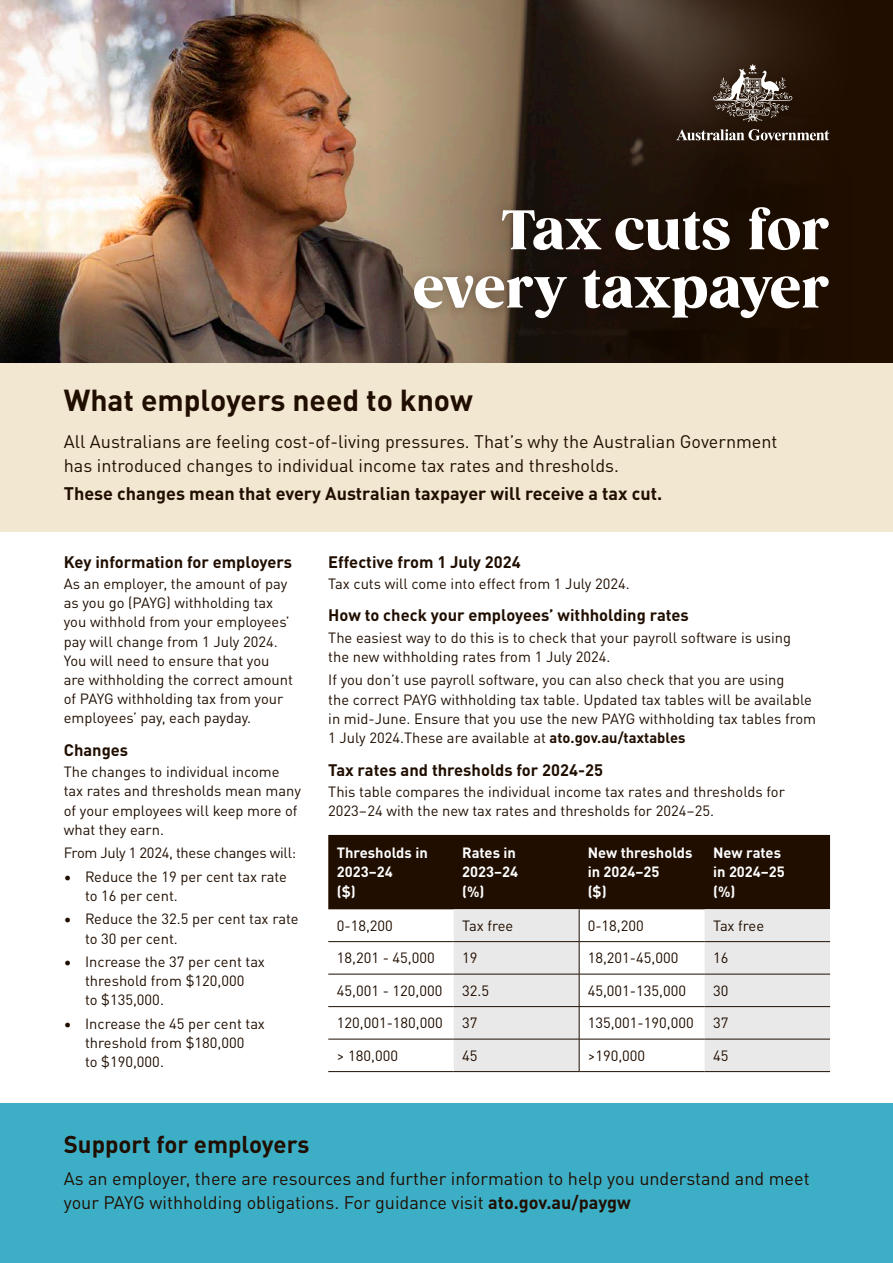
<style>
.page{position:relative;width:893px;height:1263px;background:#fff}
.page>*{position:absolute;margin:0;border:0;box-sizing:border-box;transform-origin:0 0}
.t1{font:900 53.85px/58.2px "Gazpacho";letter-spacing:.01em;color:#fff;text-align:right}
.t2{font:700 30px "DIN Pro";color:#200e00}
.t3{font:700 24px "DIN Pro";color:#200e00}
.t4{font:18px/24px "DIN Pro";color:#200e00}
.t5{font:700 18px "DIN Pro";color:#200e00}
.t6{font:700 16.5px "DIN Pro";color:#200e00}
.t7{font:14.7px/19.2px "DIN Pro";color:#200e00}
.t8{font:700 14.7px/19.2px "DIN Pro";color:#fff}
.t9{font:14.7px "DIN Pro";letter-spacing:-.02em;color:#200e00}
.s1{font-weight:700}
</style>
<div class="page">
<div style="left:0;top:1103px;width:893px;height:160px;background:#3cafc7"></div>
<img style="left:0;top:0;width:342px;height:364px">
<svg style="left:342px;top:0;width:551px;height:364px;background:#524030"></svg>
<div style="left:0;top:364px;width:893px;height:168px;background:#f2e7d0"></div>
<div style="left:403px;top:196px;width:436px;height:133px;background:#200e00;opacity:.3"></div>
<div style="left:670px;top:58px;width:166px;height:90px;background:#200e00;opacity:.35"></div>
<svg style="left:676px;top:129px;width:153px;height:11px"></svg>
<svg style="left:713px;top:64px;width:79px;height:58px;background:#5b4e44"></svg>
<div style="left:328px;top:835px;width:502px;height:74px;background:#200e00"></div>
<svg style="left:454px;top:909px;width:376px;height:162px;fill:#eae9e9"></svg>
<hr style="left:579px;top:909px;width:1px;height:32px;background:#200e00">
<hr style="left:328px;top:941px;width:126px;height:1px;background:#200e00">
<hr style="left:454px;top:941px;width:125px;height:1px;background:#200e00">
<hr style="left:579px;top:941px;width:126px;height:1px;background:#200e00">
<hr style="left:579px;top:942px;width:1px;height:32px;background:#200e00">
<hr style="left:705px;top:941px;width:125px;height:1px;background:#200e00">
<hr style="left:328px;top:974px;width:126px;height:1px;background:#200e00">
<hr style="left:454px;top:974px;width:125px;height:1px;background:#200e00">
<hr style="left:579px;top:974px;width:126px;height:1px;background:#200e00">
<hr style="left:579px;top:974px;width:1px;height:32px;background:#200e00">
<hr style="left:705px;top:974px;width:125px;height:1px;background:#200e00">
<hr style="left:328px;top:1006px;width:126px;height:1px;background:#200e00">
<hr style="left:454px;top:1006px;width:125px;height:1px;background:#200e00">
<hr style="left:579px;top:1006px;width:126px;height:1px;background:#200e00">
<hr style="left:579px;top:1007px;width:1px;height:32px;background:#200e00">
<hr style="left:705px;top:1006px;width:125px;height:1px;background:#200e00">
<hr style="left:328px;top:1039px;width:126px;height:1px;background:#200e00">
<hr style="left:454px;top:1039px;width:125px;height:1px;background:#200e00">
<hr style="left:579px;top:1039px;width:126px;height:1px;background:#200e00">
<hr style="left:579px;top:1039px;width:1px;height:32px;background:#200e00">
<hr style="left:705px;top:1039px;width:125px;height:1px;background:#200e00">
<hr style="left:328px;top:1071px;width:126px;height:1px;background:#200e00">
<hr style="left:454px;top:1071px;width:125px;height:1px;background:#200e00">
<hr style="left:579px;top:1071px;width:126px;height:1px;background:#200e00">
<hr style="left:705px;top:1071px;width:125px;height:1px;background:#200e00">
<h1 class="t1" style="left:413px;top:202px;width:417px">Tax cuts for every taxpayer</h1>
<h2 class="t2" style="left:64px;top:375px;width:410px">What employers need to know</h2>
<p class="t4" style="left:64px;top:428px;width:715px">All Australians are feeling cost-of-living pressures. That’s why the Australian Government has introduced changes to individual income tax rates and thresholds.</p>
<p class="t5" style="left:64px;top:478px;width:600px">These changes mean that every Australian taxpayer will receive a tax cut.</p>
<p class="t6" style="left:64px;top:548px;width:230px">Key information for employers</p>
<p class="t7" style="left:64px;top:573px;width:231px">As an employer, the amount of pay as you go (PAYG) withholding tax you withhold from your employees’ pay will change from 1 July 2024.<br>You will need to ensure that you are withholding the correct amount of PAYG withholding tax from your employees’ pay, each payday.</p>
<p class="t6" style="left:64px;top:736px;width:66px">Changes</p>
<p class="t7" style="left:64px;top:761px;width:239px">The changes to individual income tax rates and thresholds mean many of your employees will keep more of what they earn.</p>
<p class="t9" style="left:64px;top:842px;width:234px">From July 1 2024, these changes will:</p>
<p class="t7" style="left:85px;top:866px;width:204px;text-indent:-21px">• Reduce the 19 per cent tax rate to 16 per cent.</p>
<p class="t7" style="left:85px;top:908px;width:215px;text-indent:-21px">• Reduce the 32.5 per cent tax rate to 30 per cent.</p>
<p class="t7" style="left:85px;top:951px;width:181px;text-indent:-21px">• Increase the 37 per cent tax threshold from $120,000<br>to $135,000.</p>
<p class="t7" style="left:85px;top:1013px;width:181px;text-indent:-21px">• Increase the 45 per cent tax threshold from $180,000<br>to $190,000.</p>
<p class="t6" style="left:328px;top:548px;width:194px">Effective from 1 July 2024</p>
<p class="t7" style="left:328px;top:573px;width:303px">Tax cuts will come into effect from 1 July 2024.</p>
<p class="t6" style="left:328px;top:602px;width:362px">How to check your employees’ withholding rates</p>
<p class="t7" style="left:328px;top:627px;width:464px">The easiest way to do this is to check that your payroll software is using the new withholding rates from 1 July 2024.</p>
<p class="t7" style="left:328px;top:670px;width:489px">If you don’t use payroll software, you can also check that you are using<br>the correct PAYG withholding tax table. Updated tax tables will be available in mid-June. Ensure that you use the new PAYG withholding tax tables from 1 July 2024.These are available at <span class="s1">ato.gov.au/taxtables</span></p>
<p class="t6" style="left:328px;top:756px;width:276px">Tax rates and thresholds for 2024-25</p>
<p class="t7" style="left:328px;top:781px;width:458px">This table compares the individual income tax rates and thresholds for<br>2023–24 with the new tax rates and thresholds for 2024–25.</p>
<p class="t8" style="left:337px;top:841px;width:93px">Thresholds in<br>2023–24<br>($)</p>
<p class="t8" style="left:462px;top:841px;width:57px">Rates in<br>2023–24 (%)</p>
<p class="t8" style="left:588px;top:841px;width:106px">New thresholds in 2024–25<br>($)</p>
<p class="t8" style="left:713px;top:841px;width:73px">New rates in 2024–25 (%)</p>
<p class="t7" style="left:337px;top:915px;width:58px">0-18,200</p>
<p class="t7" style="left:462px;top:915px;width:53px">Tax free</p>
<p class="t7" style="left:588px;top:915px;width:58px">0-18,200</p>
<p class="t7" style="left:713px;top:915px;width:53px">Tax free</p>
<p class="t7" style="left:337px;top:948px;width:100px">18,201 - 45,000</p>
<p class="t7" style="left:462px;top:948px;width:17px">19</p>
<p class="t7" style="left:588px;top:948px;width:92px">18,201-45,000</p>
<p class="t7" style="left:713px;top:948px;width:17px">16</p>
<p class="t7" style="left:337px;top:980px;width:107px">45,001 - 120,000</p>
<p class="t7" style="left:462px;top:980px;width:28px">32.5</p>
<p class="t7" style="left:588px;top:980px;width:100px">45,001-135,000</p>
<p class="t7" style="left:713px;top:980px;width:17px">30</p>
<p class="t7" style="left:337px;top:1012px;width:108px">120,001-180,000</p>
<p class="t7" style="left:462px;top:1012px;width:17px">37</p>
<p class="t7" style="left:588px;top:1012px;width:108px">135,001-190,000</p>
<p class="t7" style="left:713px;top:1012px;width:17px">37</p>
<p class="t7" style="left:337px;top:1045px;width:63px">&gt; 180,000</p>
<p class="t7" style="left:462px;top:1045px;width:17px">45</p>
<p class="t7" style="left:588px;top:1045px;width:59px">&gt;190,000</p>
<p class="t7" style="left:713px;top:1045px;width:17px">45</p>
<h3 class="t3" style="left:64px;top:1124px;width:247px">Support for employers</h3>
<p class="t4" style="left:64px;top:1166px;width:747px">As an employer, there are resources and further information to help you understand and meet your PAYG withholding obligations. For guidance visit <span class="s1">ato.gov.au/paygw</span></p>
</div>
